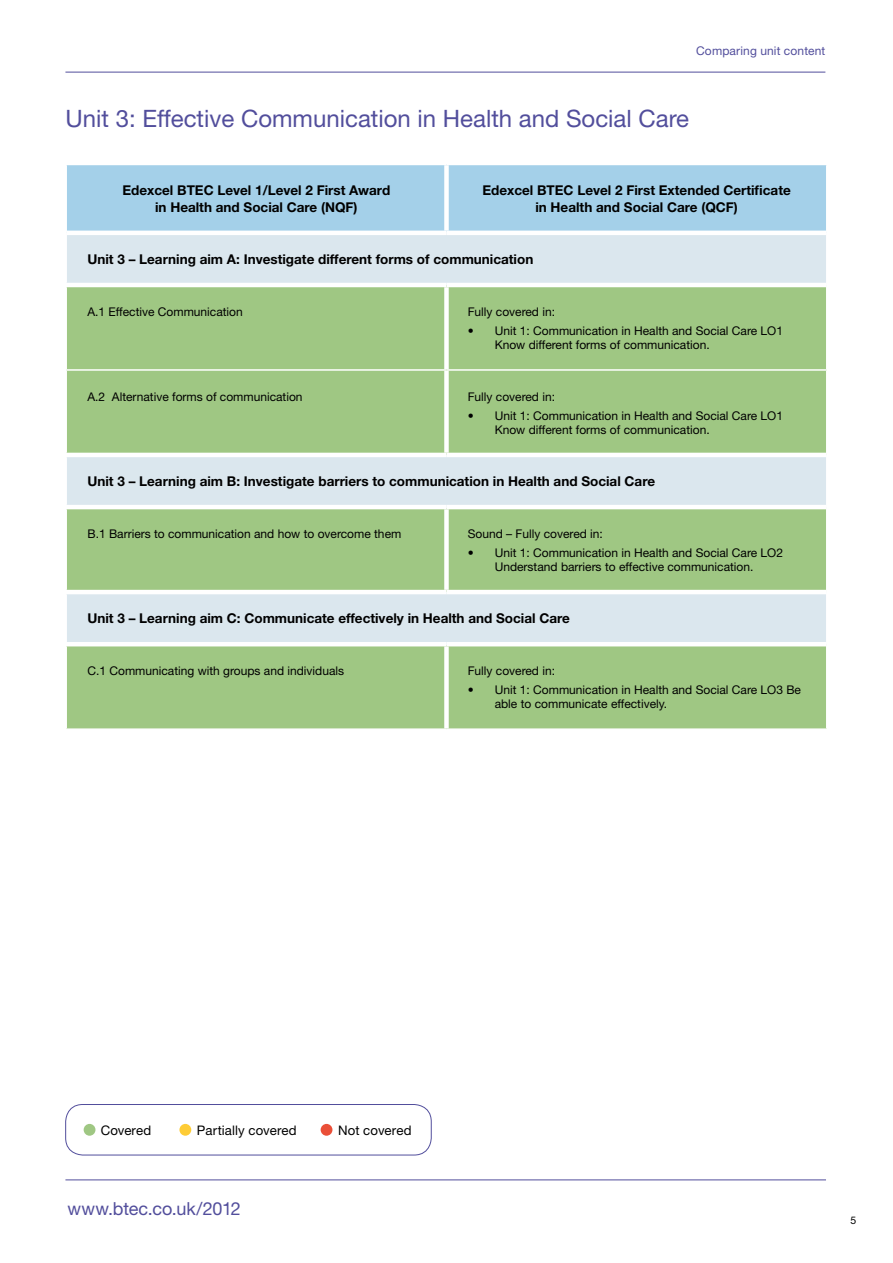
<style>
.page{position:relative;width:893px;height:1263px;background:#fff}
.page>*{position:absolute;margin:0;border:0;box-sizing:border-box;transform-origin:0 0}
.t1{font:24px "Helvetica Neue LT Std";color:#524e9c}
.t2{font:18px "Helvetica Neue";letter-spacing:-.005em;color:#524e9c}
.t3{font:700 13.5px/16.2px "Helvetica Neue LT Std";color:#000;text-align:center}
.t4{font:13.2px "Helvetica Neue";letter-spacing:.01em;color:#000}
.t5{font:12px/13.5px "Helvetica Neue";color:#000}
.t6{font:12px "Helvetica Neue";letter-spacing:.015em;color:#524e9c}
.t7{font:10.5px "Helvetica Neue LT Std";color:#000}
</style>
<div class="page">
<hr style="left:65px;top:72px;width:760px;height:1px;background:#524e9c">
<hr style="left:65px;top:1179px;width:761px;height:1px;background:#524e9c">
<div style="left:65px;top:1104px;width:366px;height:51px;border:1px solid #524e9c;border-radius:17px"></div>
<div style="left:84px;top:1124px;width:11px;height:12px;background:#9fc783;border-radius:50%"></div>
<div style="left:321px;top:1124px;width:11px;height:12px;background:#ea4f38;border-radius:50%"></div>
<div style="left:179px;top:1124px;width:12px;height:12px;background:#fecc36;border-radius:50%"></div>
<div style="left:67px;top:165px;width:759px;height:66px;background:#a4d0e9"></div>
<div style="left:66px;top:233px;width:761px;height:52px;background:#dbe7ee"></div>
<div style="left:67px;top:287px;width:759px;height:441px;background:#9fc783"></div>
<div style="left:66px;top:455px;width:761px;height:52px;background:#dbe7ee"></div>
<div style="left:66px;top:592px;width:761px;height:52px;background:#dbe7ee"></div>
<hr style="left:65px;top:453px;width:381px;height:4px;background:#fff">
<hr style="left:446px;top:453px;width:380px;height:4px;background:#fff">
<hr style="left:65px;top:505px;width:381px;height:4px;background:#fff">
<hr style="left:446px;top:505px;width:380px;height:4px;background:#fff">
<hr style="left:65px;top:590px;width:381px;height:4px;background:#fff">
<hr style="left:446px;top:590px;width:380px;height:4px;background:#fff">
<hr style="left:65px;top:642px;width:381px;height:4px;background:#fff">
<hr style="left:446px;top:642px;width:380px;height:4px;background:#fff">
<hr style="left:65px;top:283px;width:381px;height:4px;background:#fff">
<hr style="left:446px;top:283px;width:380px;height:4px;background:#fff">
<div style="left:444px;top:287px;width:5px;height:82px;background:#fff"></div>
<div style="left:444px;top:371px;width:5px;height:82px;background:#fff"></div>
<div style="left:444px;top:509px;width:5px;height:81px;background:#fff"></div>
<div style="left:444px;top:646px;width:5px;height:82px;background:#fff"></div>
<hr style="left:65px;top:369px;width:381px;height:2px;background:#fff">
<hr style="left:446px;top:369px;width:381px;height:2px;background:#fff">
<hr style="left:65px;top:233px;width:2px;height:50px;background:#fff">
<hr style="left:65px;top:457px;width:2px;height:48px;background:#fff">
<hr style="left:65px;top:594px;width:2px;height:48px;background:#fff">
<div style="left:444px;top:165px;width:5px;height:66px;background:#fff"></div>
<hr style="left:826px;top:233px;width:1px;height:52px;background:#fff">
<hr style="left:826px;top:455px;width:1px;height:52px;background:#fff">
<hr style="left:826px;top:592px;width:1px;height:52px;background:#fff">
<hr style="left:67px;top:231px;width:379px;height:4px;background:#fff">
<hr style="left:446px;top:231px;width:380px;height:4px;background:#fff">
<p class="t6" style="left:696px;top:44px;width:131px">Comparing unit content</p>
<h1 class="t1" style="left:65px;top:104px;width:625px">Unit 3: Effective Communication in Health and Social Care</h1>
<p class="t3" style="left:122px;top:182px;width:269px">Edexcel BTEC Level 1/Level 2 First Award in Health and Social Care (NQF)</p>
<p class="t3" style="left:482px;top:182px;width:310px">Edexcel BTEC Level 2 First Extended Certificate in Health and Social Care (QCF)</p>
<p class="t3" style="left:87px;top:251px;width:447px">Unit 3 – Learning aim A: Investigate different forms of communication</p>
<p class="t5" style="left:87px;top:304px;width:157px">A.1 Effective Communication</p>
<p class="t5" style="left:468px;top:304px;width:89px">Fully covered in:</p>
<p class="t5" style="left:495px;top:324px;width:290px;text-indent:-27px">• Unit 1: Communication in Health and Social Care LO1<br>Know different forms of communication.</p>
<p class="t5" style="left:87px;top:389px;width:217px">A.2 Alternative forms of communication</p>
<p class="t5" style="left:468px;top:389px;width:89px">Fully covered in:</p>
<p class="t5" style="left:495px;top:409px;width:290px;text-indent:-27px">• Unit 1: Communication in Health and Social Care LO1<br>Know different forms of communication.</p>
<p class="t3" style="left:87px;top:473px;width:569px">Unit 3 – Learning aim B: Investigate barriers to communication in Health and Social Care</p>
<p class="t5" style="left:87px;top:527px;width:315px">B.1 Barriers to communication and how to overcome them</p>
<p class="t5" style="left:468px;top:527px;width:137px">Sound – Fully covered in:</p>
<p class="t5" style="left:468px;top:546px;width:317px;text-align:center">• Unit 1: Communication in Health and Social Care LO2<br>Understand barriers to effective communication.</p>
<p class="t3" style="left:87px;top:610px;width:484px">Unit 3 – Learning aim C: Communicate effectively in Health and Social Care</p>
<p class="t5" style="left:87px;top:664px;width:258px">C.1 Communicating with groups and individuals</p>
<p class="t5" style="left:468px;top:664px;width:89px">Fully covered in:</p>
<p class="t5" style="left:495px;top:683px;width:308px;text-indent:-27px">• Unit 1: Communication in Health and Social Care LO3 Be able to communicate effectively.</p>
<p class="t4" style="left:101px;top:1122px;width:52px">Covered</p>
<p class="t4" style="left:197px;top:1122px;width:101px">Partially covered</p>
<p class="t4" style="left:338px;top:1122px;width:75px">Not covered</p>
<h2 class="t2" style="left:68px;top:1198px;width:175px">www.btec.co.uk/2012</h2>
<p class="t7" style="left:850px;top:1214px;width:7px">5</p>
</div>
